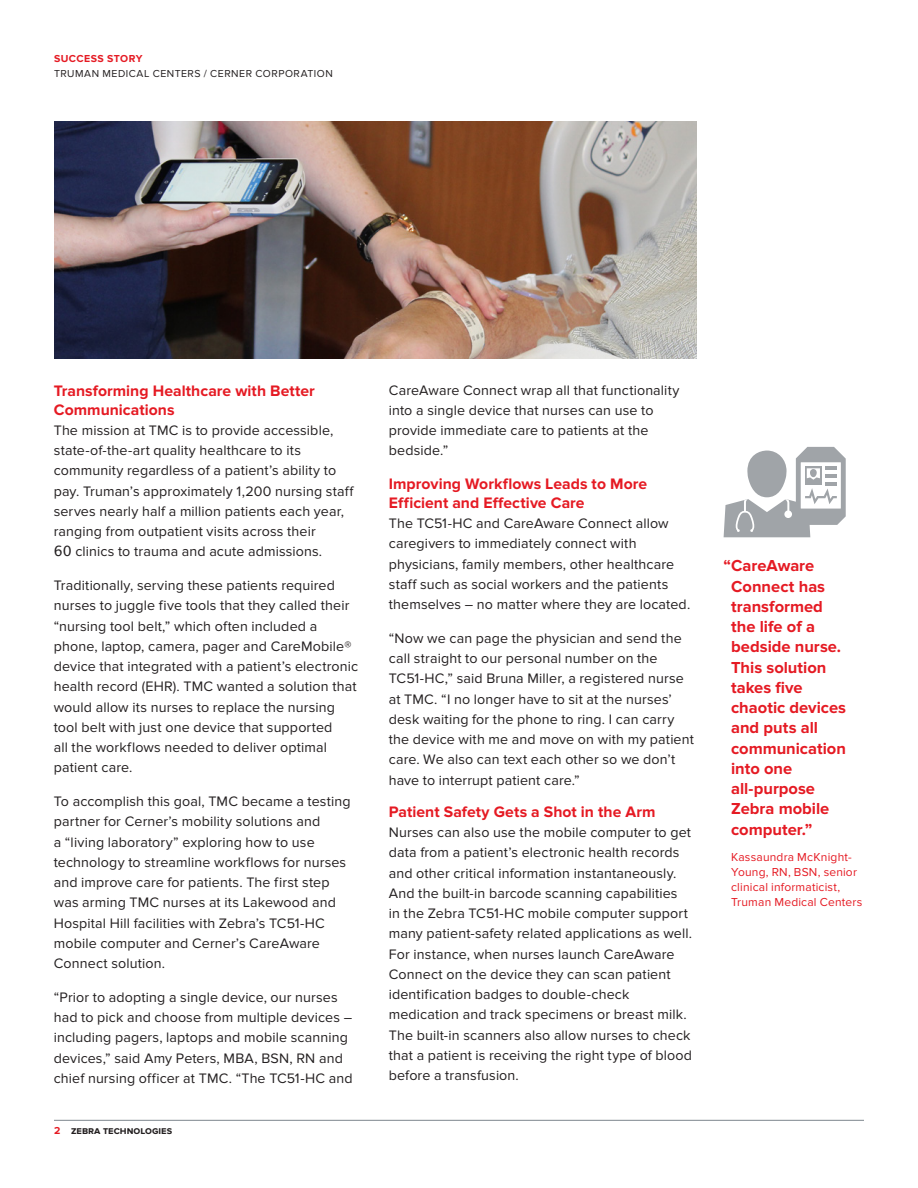
<style>
.page{position:relative;width:918px;height:1188px;background:#fff}
.page>*{position:absolute;margin:0;border:0;box-sizing:border-box;transform-origin:0 0}
.Body_Copy{font:700 16.5px/20.2px "Proxima Nova";color:#e51a23}
.Subhead-3{font:700 15.75px/18.8px "Proxima Nova";letter-spacing:.005em;color:#e51a23}
.Body{font:700 15.75px "Proxima Nova";letter-spacing:.005em;color:#e51a23}
.Body-2{font:14.25px/20.2px "Proxima Nova";letter-spacing:.01em;color:#231f20}
.Body_Copy-2{font:12px/15px "Proxima Nova";letter-spacing:.015em;color:#e51a23}
.t1{font:10.5px "Proxima Nova";letter-spacing:.05em;color:#231f20}
.t2{font:700 10.5px "Proxima Nova";color:#231f20}
.t3{font:700 10.5px "Proxima Nova";letter-spacing:.045em;color:#e51a23}
.s1{font-family:"Lucida Sans"}
.s2{color:#e51a23}
</style>
<div class="page">
<hr style="left:54px;top:1120px;width:810px;height:1px;background:#7e868d">
<img style="left:54px;top:122px;width:643px;height:237px">
<svg style="left:724px;top:447px;width:122px;height:90px"></svg>
<p class="t3" style="left:54px;top:53px;width:90px">SUCCESS STORY</p>
<p class="t1" style="left:54px;top:67px;width:280px">TRUMAN MEDICAL CENTERS / CERNER CORPORATION</p>
<p class="Subhead-3" style="left:54px;top:382px;width:263px">Transforming Healthcare with Better<br>Communications</p>
<p class="Body-2" style="left:54px;top:420px;width:301px">The mission at TMC is to provide accessible, state-of-the-art quality healthcare to its community regardless of a patient’s ability to pay. Truman’s approximately 1,200 nursing staff serves nearly half a million patients each year, ranging from outpatient visits across their<br><span class="s1">60</span> clinics to trauma and acute admissions.</p>
<p class="Body-2" style="left:54px;top:575px;width:306px">Traditionally, serving these patients required nurses to juggle five tools that they called their “nursing tool belt,” which often included a phone, laptop, camera, pager and CareMobile® device that integrated with a patient’s electronic health record (EHR). TMC wanted a solution that would allow its nurses to replace the nursing tool belt with just one device that supported<br>all the workflows needed to deliver optimal patient care.</p>
<p class="Body-2" style="left:54px;top:791px;width:299px">To accomplish this goal, TMC became a testing partner for Cerner’s mobility solutions and<br>a “living laboratory” exploring how to use technology to streamline workflows for nurses and improve care for patients. The first step was arming TMC nurses at its Lakewood and Hospital Hill facilities with Zebra’s TC51-HC mobile computer and Cerner’s CareAware Connect solution.</p>
<p class="Body-2" style="left:54px;top:987px;width:300px">“Prior to adopting a single device, our nurses had to pick and choose from multiple devices – including pagers, laptops and mobile scanning devices,” said Amy Peters, MBA, BSN, RN and chief nursing officer at TMC. “The TC51-HC and</p>
<p class="t2" style="left:54px;top:1124px;width:120px"><span class="s2">2</span> zebra technologies</p>
<p class="Body-2" style="left:389px;top:380px;width:292px">CareAware Connect wrap all that functionality into a single device that nurses can use to provide immediate care to patients at the bedside.”</p>
<p class="Subhead-3" style="left:389px;top:475px;width:260px">Improving Workflows Leads to More<br>Efficient and Effective Care</p>
<p class="Body-2" style="left:389px;top:514px;width:303px">The TC51-HC and CareAware Connect allow caregivers to immediately connect with physicians, family members, other healthcare staff such as social workers and the patients themselves – no matter where they are located.</p>
<p class="Body-2" style="left:389px;top:628px;width:307px">“Now we can page the physician and send the call straight to our personal number on the TC51-HC,” said Bruna Miller, a registered nurse at TMC. “I no longer have to sit at the nurses’ desk waiting for the phone to ring. I can carry the device with me and move on with my patient care. We also can text each other so we don’t have to interrupt patient care.”</p>
<p class="Body" style="left:389px;top:803px;width:268px">Patient Safety Gets a Shot in the Arm</p>
<p class="Body-2" style="left:389px;top:823px;width:305px">Nurses can also use the mobile computer to get data from a patient’s electronic health records and other critical information instantaneously.<br>And the built-in barcode scanning capabilities in the Zebra TC51-HC mobile computer support many patient-safety related applications as well.<br>For instance, when nurses launch CareAware Connect on the device they can scan patient identification badges to double-check medication and track specimens or breast milk.<br>The built-in scanners also allow nurses to check that a patient is receiving the right type of blood before a transfusion.</p>
<p class="Body_Copy" style="left:731px;top:556px;width:116px;text-indent:-8px">“CareAware<br>Connect has transformed the life of a bedside nurse.<br>This solution takes five chaotic devices and puts all communication into one all-purpose<br>Zebra mobile computer.”</p>
<p class="Body_Copy-2" style="left:731px;top:850px;width:133px">Kassaundra McKnight-<br>Young, RN, BSN, senior clinical informaticist,<br>Truman Medical Centers</p>
</div>
